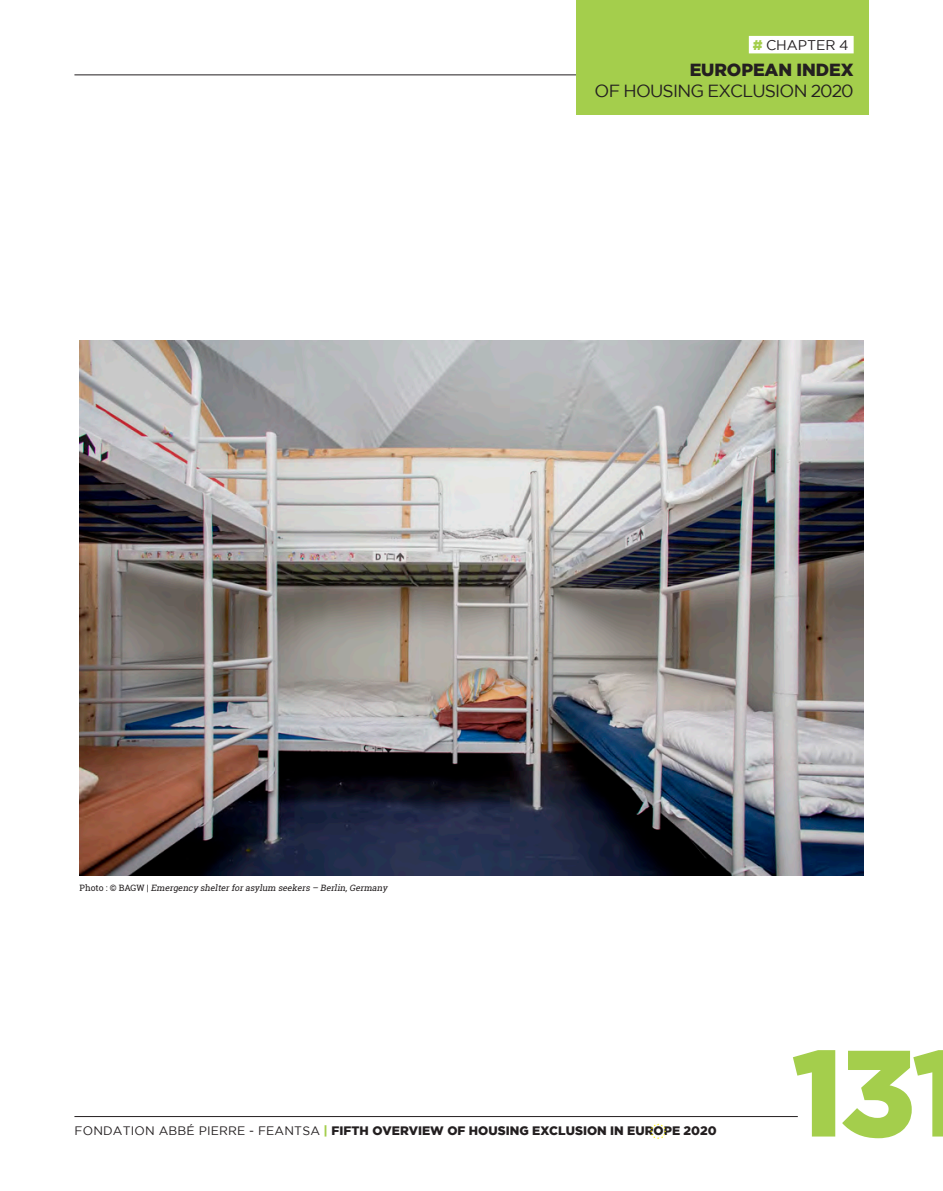
<style>
.page{position:relative;width:943px;height:1191px;background:#fff}
.page>*{position:absolute;margin:0;border:0;box-sizing:border-box;transform-origin:0 0}
.t1{font:900 122.5px "Gotham";color:#a4ce4c}
.t2{font:17.5px "Gotham";letter-spacing:-.045em;color:#231f20}
.t3{font:900 17.5px "Gotham";letter-spacing:-.005em;color:#231f20}
.t4{font:14px "Gotham";letter-spacing:-.005em;color:#231f20}
.t5{font:900 12.25px "Gotham";color:#231f20}
.t6{font:italic 8.75px "Roboto Slab";color:#231f20}
.s1{font-weight:900;color:#a4ce4c}
.s2{font-style:normal}
.s3{font-weight:400}
.s4{color:#a4ce4c}
</style>
<div class="page">
<hr style="left:74px;top:1116px;width:723px;height:1px;background:#231f20">
<svg style="left:650px;top:1123px;width:16px;height:16px"></svg>
<hr style="left:74px;top:74px;width:550px;height:1px;background:#231f20">
<div style="left:575px;top:0;width:293px;height:114px;background:#a4ce4c"></div>
<div style="left:748px;top:36px;width:105px;height:17px;background:#fff"></div>
<img style="left:79px;top:340px;width:784px;height:535px">
<p class="t4" style="left:752px;top:37px;width:97px"><span class="s1">#</span> CHAPTER 4</p>
<h2 class="t3" style="left:689px;top:60px;width:165px">EUROPEAN INDEX</h2>
<h2 class="t2" style="left:594px;top:81px;width:260px">OF HOUSING EXCLUSION 2020</h2>
<p class="t6" style="left:79px;top:881px;width:311px"><span class="s2">P h o t o : © B AG W |</span> Emergency shelterforasylum seekers – Berlin,Germany</p>
<p class="t5" style="left:74px;top:1124px;width:643px"><span class="s3">FONDATION ABBÉ PIERRE - FEANTSA</span> <span class="s4">|</span> FIFTH OVERVIEW OF HOUSING EXCLUSION IN EUROPE 2020</p>
<h1 class="t1" style="left:791px;top:1022px;width:174px">131</h1>
</div>
